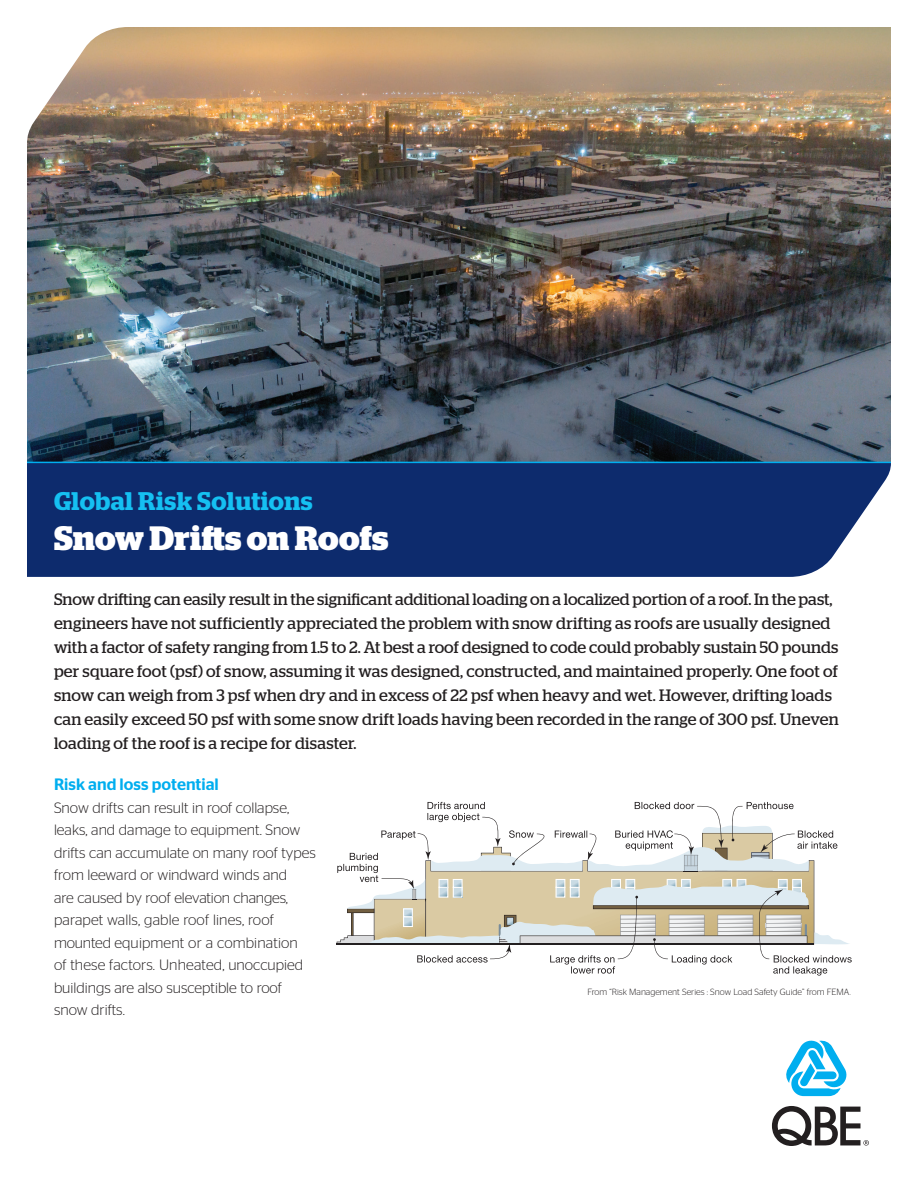
<style>
.page{position:relative;width:918px;height:1188px;background:#fff}
.page>*{position:absolute;margin:0;border:0;box-sizing:border-box;transform-origin:0 0}
.t1{font:700 33.75px "Stag";letter-spacing:.005em;color:#fff}
.t2{font:600 25.5px "Stag";letter-spacing:.02em;color:#15c0f2}
.t3{font:16.5px/24px "Stag";letter-spacing:.01em;color:#231f20}
.t4{font:500 16.5px "Stag Sans";color:#00aeef}
.t5{font:300 15px/22.5px "Stag Sans";color:#231f20}
.t6{font:300 9px "Stag Sans";color:#231f20}
</style>
<div class="page">
<img style="left:27px;top:27px;width:864px;height:435px">
<div style="left:27px;top:463px;width:864px;height:114px;background:#0d2b6d"></div>
<hr style="left:27px;top:462px;width:864px;height:1px;background:#00aeef">
<svg style="left:786px;top:1040px;width:61px;height:56px"></svg>
<svg style="left:772px;top:1106px;width:97px;height:40px"></svg>
<svg style="left:337px;top:802px;width:515px;height:174px"></svg>
<hr style="left:337px;top:944px;width:477px;height:1px;background:#231f20">
<h2 class="t2" style="left:54px;top:486px;width:260px">Global Risk Solutions</h2>
<h1 class="t1" style="left:54px;top:519px;width:336px">Snow Drifts on Roofs</h1>
<p class="t3" style="left:54px;top:587px;width:786px">Snow drifting can easily result in the significant additional loading on a localized portion of a roof. In the past, engineers have not sufficiently appreciated the problem with snow drifting as roofs are usually designed with a factor of safety ranging from 1.5 to 2. At best a roof designed to code could probably sustain 50 pounds per square foot (psf) of snow, assuming it was designed, constructed, and maintained properly. One foot of snow can weigh from 3 psf when dry and in excess of 22 psf when heavy and wet. However, drifting loads can easily exceed 50 psf with some snow drift loads having been recorded in the range of 300 psf. Uneven loading of the roof is a recipe for disaster.</p>
<p class="t4" style="left:54px;top:775px;width:166px">Risk and loss potential</p>
<p class="t5" style="left:54px;top:796px;width:263px">Snow drifts can result in roof collapse, leaks, and damage to equipment. Snow drifts can accumulate on many roof types from leeward or windward winds and<br>are caused by roof elevation changes, parapet walls, gable roof lines, roof mounted equipment or a combination<br>of these factors. Unheated, unoccupied buildings are also susceptible to roof snow drifts.</p>
<p class="t6" style="left:587px;top:987px;width:265px">From “Risk Management Series : Snow Load Safety Guide” from FEMA.</p>
</div>
